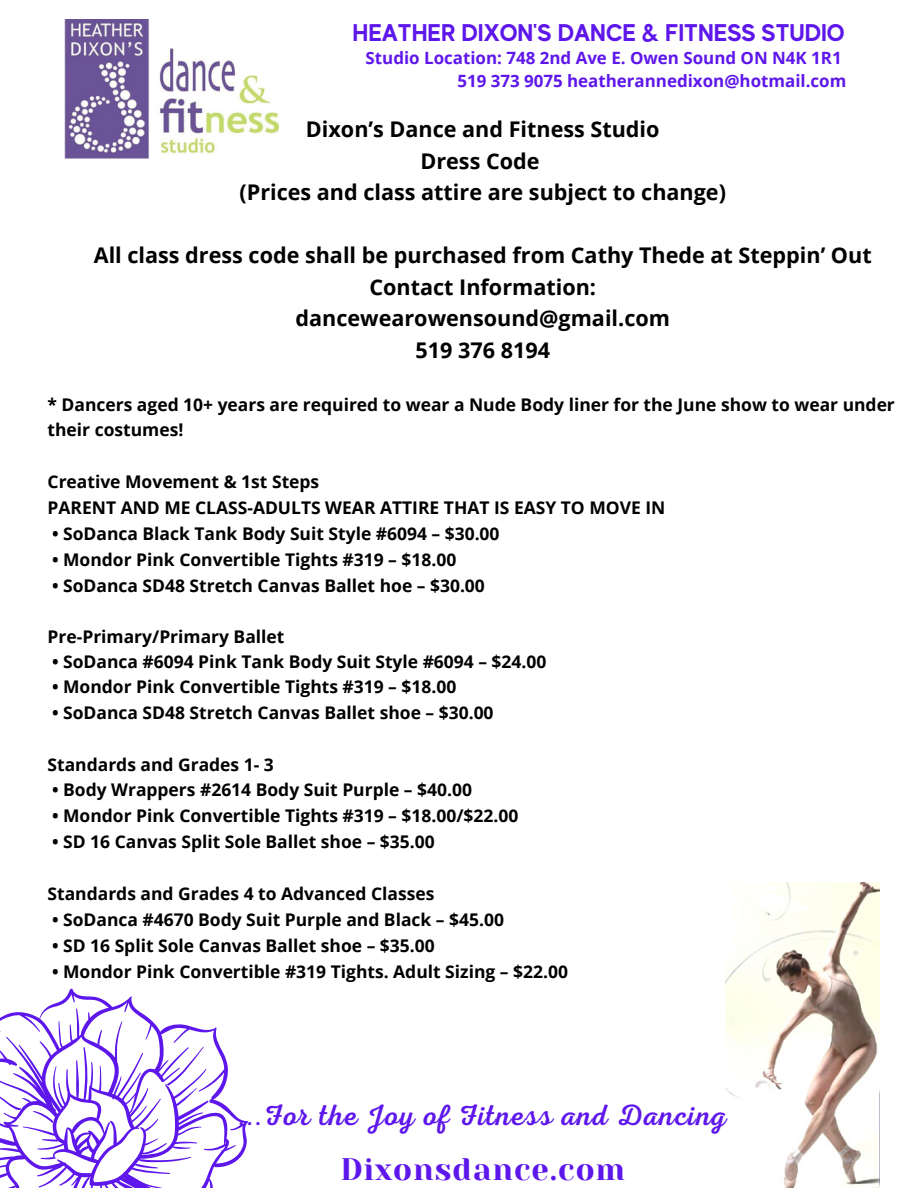
<style>
.page{position:relative;width:918px;height:1188px;background:#fff}
.page>*{position:absolute;margin:0;border:0;box-sizing:border-box;transform-origin:0 0}
.t1{font:31.05px "Yeseva One";letter-spacing:.03em;color:#5e17eb}
.t2{font:29.55px "Nexa Script";letter-spacing:.03em;color:#5e17eb}
.t3{font:700 24.15px "MADE Evolve Sans";color:#5e17eb}
.t4{font:700 21.6px/31.5px "Open Sans";color:#000;text-align:center}
.t5{font:700 17.4px/25.8px "Open Sans";color:#000}
.t6{font:700 16.95px/23.2px "Open Sans";color:#5e17eb;text-align:right}
</style>
<div class="page">
<img style="left:725px;top:882px;width:154px;height:306px">
<svg style="left:0;top:989px;width:248px;height:199px"></svg>
<img style="left:65px;top:19px;width:213px;height:140px">
<h3 class="t3" style="left:353px;top:18px;width:494px">HEATHER DIXON'S DANCE &amp; FITNESS STUDIO</h3>
<p class="t6" style="left:366px;top:45px;width:482px">Studio Location: 748 2nd Ave E. Owen Sound ON N4K 1R1<br>519 373 9075 heatherannedixon@hotmail.com</p>
<p class="t4" style="left:239px;top:113px;width:488px">Dixon’s Dance and Fitness Studio<br>Dress Code<br>(Prices and class attire are subject to change)</p>
<p class="t4" style="left:94px;top:239px;width:779px">All class dress code shall be purchased from Cathy Thede at Steppin’ Out Contact Information:<br>dancewearowensound@gmail.com<br>519 376 8194</p>
<p class="t5" style="left:48px;top:391px;width:849px">* Dancers aged 10+ years are required to wear a Nude Body liner for the June show to wear under their costumes!</p>
<p class="t5" style="left:48px;top:468px;width:619px">Creative Movement &amp; 1st Steps<br>PARENT AND ME CLASS-ADULTS WEAR ATTIRE THAT IS EASY TO MOVE IN</p>
<p class="t5" style="left:52px;top:520px;width:449px">• SoDanca Black Tank Body Suit Style #6094 – $30.00</p>
<p class="t5" style="left:52px;top:546px;width:406px">• Mondor Pink Convertible Tights #319 – $18.00</p>
<p class="t5" style="left:52px;top:572px;width:434px">• SoDanca SD48 Stretch Canvas Ballet hoe – $30.00</p>
<p class="t5" style="left:48px;top:624px;width:238px">Pre-Primary/Primary Ballet</p>
<p class="t5" style="left:52px;top:648px;width:496px">• SoDanca #6094 Pink Tank Body Suit Style #6094 – $24.00</p>
<p class="t5" style="left:52px;top:673px;width:406px">• Mondor Pink Convertible Tights #319 – $18.00</p>
<p class="t5" style="left:52px;top:699px;width:443px">• SoDanca SD48 Stretch Canvas Ballet shoe – $30.00</p>
<p class="t5" style="left:48px;top:751px;width:228px">Standards and Grades 1- 3</p>
<p class="t5" style="left:52px;top:777px;width:421px">• Body Wrappers #2614 Body Suit Purple – $40.00</p>
<p class="t5" style="left:52px;top:803px;width:468px">• Mondor Pink Convertible Tights #319 – $18.00/$22.00</p>
<p class="t5" style="left:52px;top:828px;width:384px">• SD 16 Canvas Split Sole Ballet shoe – $35.00</p>
<p class="t5" style="left:48px;top:880px;width:388px">Standards and Grades 4 to Advanced Classes</p>
<p class="t5" style="left:52px;top:906px;width:453px">• SoDanca #4670 Body Suit Purple and Black – $45.00</p>
<p class="t5" style="left:52px;top:932px;width:384px">• SD 16 Split Sole Canvas Ballet shoe – $35.00</p>
<p class="t5" style="left:52px;top:958px;width:517px">• Mondor Pink Convertible #319 Tights. Adult Sizing – $22.00</p>
<h2 class="t2" style="left:239px;top:1098px;width:489px">...For the Joy of Fitness and Dancing</h2>
<h1 class="t1" style="left:340px;top:1152px;width:286px">Dixonsdance.com</h1>
</div>
